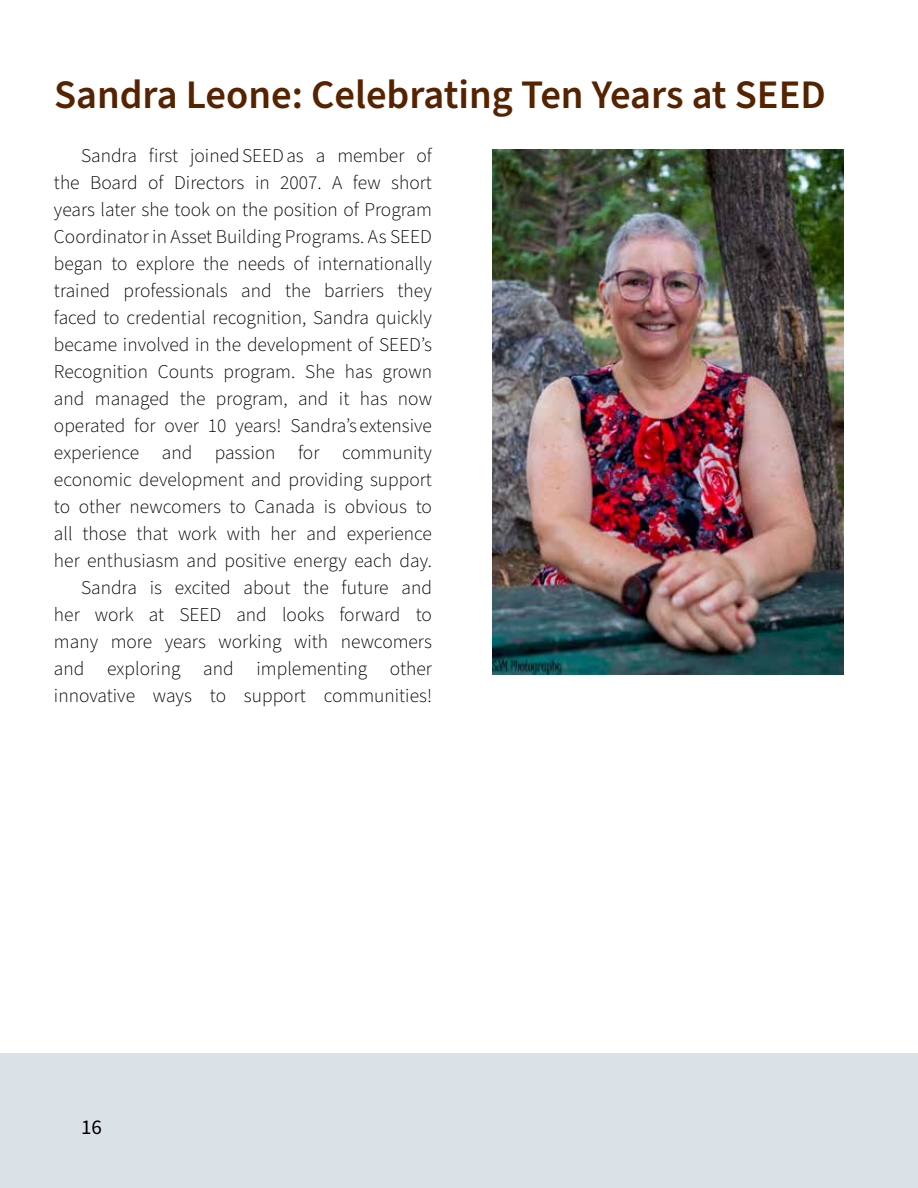
<style>
.page{position:relative;width:918px;height:1188px;background:#fff}
.page>*{position:absolute;margin:0;border:0;box-sizing:border-box;transform-origin:0 0}
.t1{font:600 40.5px "Source Sans Pro";color:#552300}
.t2{font:21px "Source Sans Pro";color:#000}
.t3{font:300 19.5px/27px "Source Sans Pro";color:#000;text-align:right}
</style>
<div class="page">
<div style="left:0;top:1053px;width:918px;height:135px;background:#dae1e7"></div>
<img style="left:493px;top:149px;width:350px;height:526px">
<h1 class="t1" style="left:54px;top:68px;width:773px">Sandra Leone: Celebrating Ten Years at SEED</h1>
<p class="t3" style="left:54px;top:143px;width:380px">Sandra first joined SEED as a member of the Board of Directors in 2007. A few short years later she took on the position of Program Coordinator in Asset Building Programs. As SEED began to explore the needs of internationally trained professionals and the barriers they faced to credential recognition, Sandra quickly became involved in the development of SEED’s Recognition Counts program. She has grown and managed the program, and it has now operated for over 10 years! Sandra’s extensive experience and passion for community economic development and providing support to other newcomers to Canada is obvious to all those that work with her and experience her enthusiasm and positive energy each day.<br>Sandra is excited about the future and her work at SEED and looks forward to many more years working with newcomers and exploring and implementing other innovative ways to support communities!</p>
<p class="t2" style="left:81px;top:1113px;width:22px">16</p>
</div>
